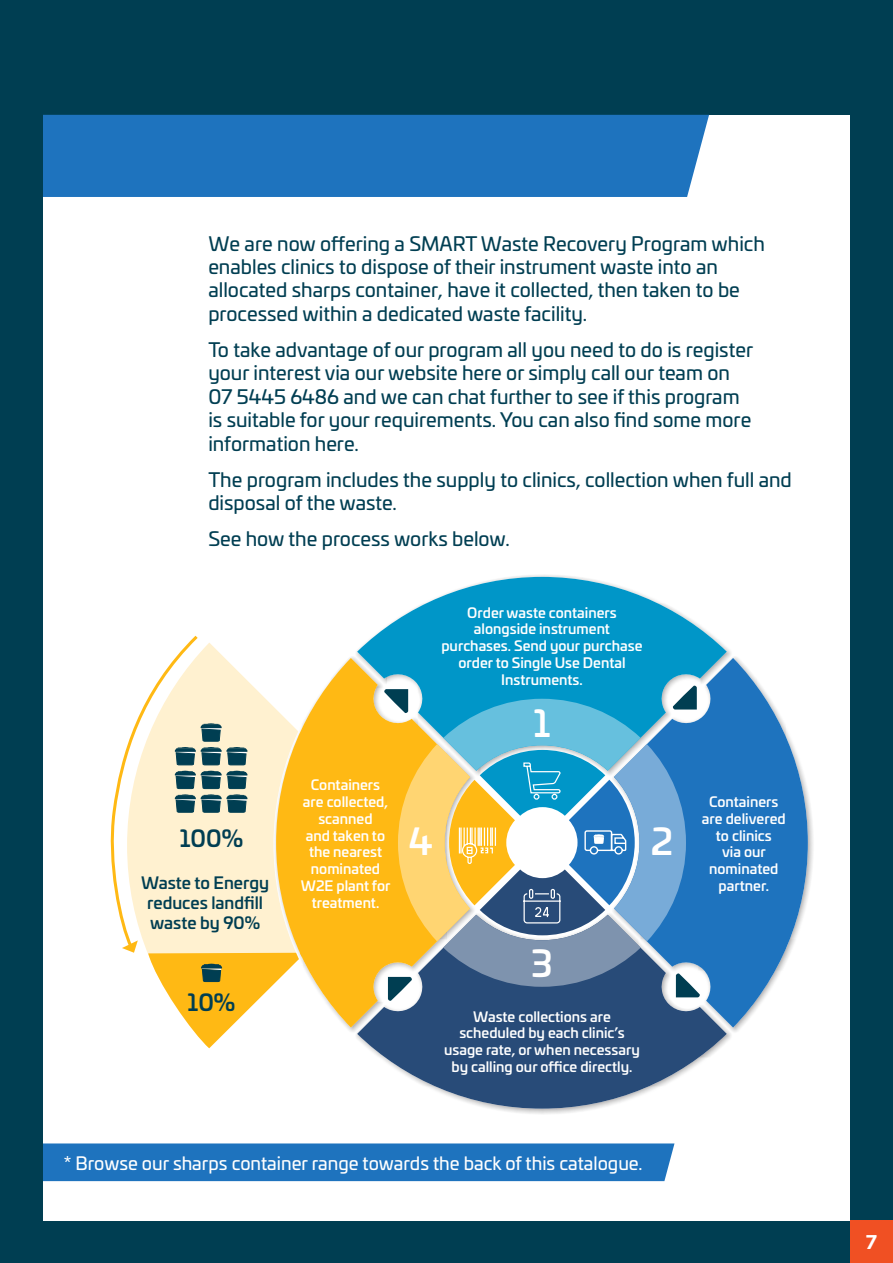
<style>
.page{position:relative;width:893px;height:1263px;background:#003e52}
.page>*{position:absolute;margin:0;border:0;box-sizing:border-box;transform-origin:0 0}
.t1{font:500 36.15px "Univia Pro";color:#fff}
.t2{font:500 22.95px "Univia Pro";color:#003e52}
.t3{font:19.5px/23.4px "Univia Pro";color:#003e52}
.t4{font:18px "Univia Pro";color:#fff}
.t5{font:700 18px "Univia Pro";color:#fff}
.t6{font:500 16.5px/19.8px "Univia Pro";color:#003e52;text-align:center}
.t7{font:500 13.95px/16.8px "Univia Pro";color:#fff;text-align:center}
</style>
<div class="page">
<div style="left:43px;top:115px;width:807px;height:1105px;background:#fff"></div>
<div style="left:43px;top:1143px;width:631px;height:38px;background:#1e73be"></div>
<div style="left:43px;top:115px;width:666px;height:82px;background:#1e73be"></div>
<img style="left:346px;top:1027px;width:9px;height:5px">
<img style="left:727px;top:648px;width:4px;height:8px">
<img style="left:513px;top:575px;width:60px;height:2px">
<img style="left:355px;top:1027px;width:2px;height:11px">
<img style="left:727px;top:1033px;width:4px;height:8px">
<img style="left:727px;top:1027px;width:14px;height:6px">
<img style="left:808px;top:796px;width:5px;height:98px">
<svg style="left:305px;top:658px;width:79px;height:369px;background:#fec02e"></svg>
<svg style="left:357px;top:577px;width:370px;height:194px;fill:#0096c8"></svg>
<svg style="left:357px;top:915px;width:370px;height:194px;fill:#284b78"></svg>
<svg style="left:614px;top:658px;width:194px;height:369px;fill:#1e73be"></svg>
<div style="left:850px;top:1220px;width:43px;height:43px;background:#f05023"></div>
<svg style="left:384px;top:685px;width:320px;height:316px;background:#83a6a7"></svg>
<svg style="left:110px;top:635px;width:195px;height:413px"></svg>
<p class="t3" style="left:208px;top:231px;width:558px">We are now offering a SMART Waste Recovery Program which enables clinics to dispose of their instrument waste into an allocated sharps container, have it collected, then taken to be processed within a dedicated waste facility.</p>
<p class="t3" style="left:208px;top:337px;width:546px">To take advantage of our program all you need to do is register your interest via our website here or simply call our team on 07 5445 6486 and we can chat further to see if this program is suitable for your requirements. You can also find some more information here.</p>
<p class="t3" style="left:208px;top:467px;width:585px">The program includes the supply to clinics, collection when full and disposal of the waste.</p>
<p class="t3" style="left:208px;top:526px;width:303px">See how the process works below.</p>
<p class="t7" style="left:441px;top:603px;width:203px">Order waste containers alongside instrument purchases. Send your purchase order to Single Use Dental<br>Instruments.</p>
<p class="t2" style="left:180px;top:821px;width:65px">100%</p>
<p class="t6" style="left:141px;top:872px;width:130px">Waste to Energy reduces landfill waste by 90%</p>
<p class="t2" style="left:188px;top:984px;width:49px">10%</p>
<p class="t7" style="left:301px;top:776px;width:91px">Containers are collected, scanned<br>and taken to the nearest nominated<br>W2E plant for treatment.</p>
<p class="t1" style="left:409px;top:813px;width:25px">4</p>
<p class="t1" style="left:534px;top:695px;width:18px">1</p>
<p class="t1" style="left:651px;top:813px;width:23px">2</p>
<p class="t1" style="left:531px;top:936px;width:23px">3</p>
<p class="t7" style="left:444px;top:1007px;width:197px">Waste collections are scheduled by each clinic’s usage rate, or when necessary by calling our office directly.</p>
<p class="t7" style="left:702px;top:793px;width:85px">Containers are delivered to clinics<br>via our nominated partner.</p>
<p class="t4" style="left:64px;top:1149px;width:580px">* Browse our sharps container range towards the back of this catalogue.</p>
<p class="t5" style="left:866px;top:1228px;width:12px">7</p>
</div>
